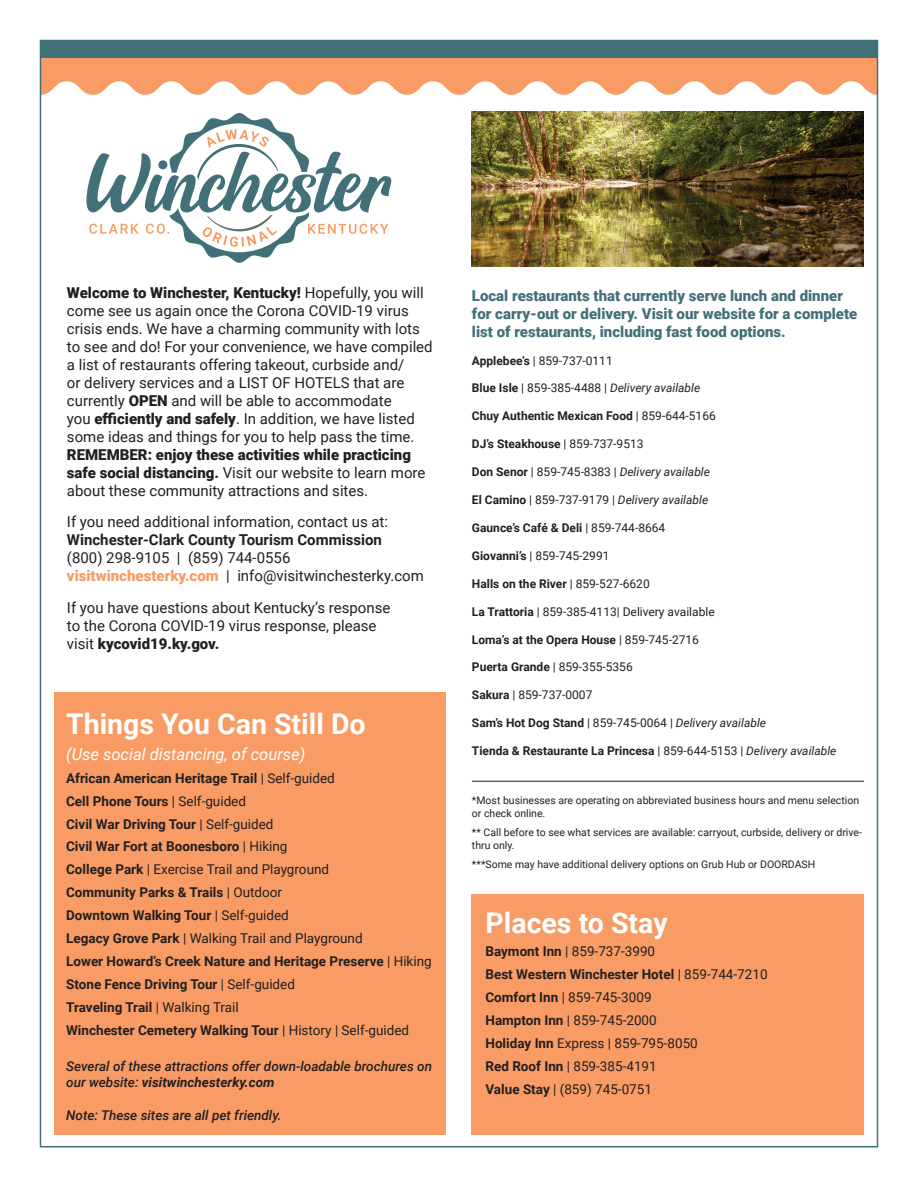
<style>
.page{position:relative;width:918px;height:1188px;background:#fff}
.page>*{position:absolute;margin:0;border:0;box-sizing:border-box;transform-origin:0 0}
.t1{font:700 28.5px "Roboto";color:#fff}
.t2{font:italic 16.5px "Roboto";color:#fff}
.t3{font:15px/18px "Roboto";color:#231f20}
.t4{font:900 15px/18px "Roboto";color:#427079}
.t5{font:900 15px/18px "Roboto";color:#231f20}
.t6{font:700 15px "Roboto";color:#231f20}
.t7{font:700 13.5px/23px "Roboto";color:#231f20}
.t8{font:13.5px/23px "Roboto";color:#231f20}
.t9{font:italic 500 13.5px/16.2px "Roboto";color:#231f20}
.t10{font:700 12px "Roboto";color:#231f20}
.t11{font:italic 12px "Roboto";color:#231f20}
.t12{font:12px "Roboto";color:#231f20}
.t13{font:10.5px/12.6px "Roboto";color:#231f20}
.s1{font-weight:900}
.s2{font-weight:400}
.s3{font-weight:900;color:#f89b64}
.s4{font-weight:700}
.s5{font-weight:700;font-style:normal}
.s6{font-style:normal}
.s7{font-weight:400;font-style:italic}
</style>
<div class="page">
<svg style="left:43px;top:58px;width:832px;height:37px"></svg>
<div style="left:40px;top:40px;width:838px;height:18px;background:#427079"></div>
<div style="left:54px;top:692px;width:392px;height:443px;background:#f89b64"></div>
<div style="left:472px;top:894px;width:392px;height:241px;background:#f89b64"></div>
<svg style="left:86px;top:113px;width:306px;height:150px"></svg>
<hr style="left:472px;top:781px;width:392px;height:1px;background:#231f20">
<img style="left:472px;top:111px;width:392px;height:156px">
<p class="t3" style="left:67px;top:283px;width:367px"><span class="s1">Welcome to Winchester, Kentucky!</span> Hopefully, you will come see us again once the Corona COVID-19 virus crisis ends. We have a charming community with lots to see and do! For your convenience, we have compiled a list of restaurants offering takeout, curbside and/<br>or delivery services and a LIST OF HOTELS that are currently <span class="s1">OPEN</span> and will be able to accommodate<br>you <span class="s1">efficiently and safely</span>. In addition, we have listed some ideas and things for you to help pass the time.</p>
<p class="t5" style="left:67px;top:445px;width:360px">REMEMBER: enjoy these activities while practicing safe social distancing. <span class="s2">Visit our website to learn more about these community attractions and sites.</span></p>
<p class="t3" style="left:67px;top:513px;width:323px">If you need additional information, contact us at:</p>
<p class="t6" style="left:67px;top:530px;width:317px">Winchester-Clark County Tourism Commission</p>
<p class="t3" style="left:67px;top:549px;width:358px">(800) 298-9105 | (859) 744-0556 <span class="s3">visitwinchesterky.com</span> | info@visitwinchesterky.com</p>
<p class="t3" style="left:67px;top:598px;width:325px">If you have questions about Kentucky’s response to the Corona COVID-19 virus response, please visit <span class="s1">kycovid19.ky.gov.</span></p>
<h1 class="t1" style="left:66px;top:704px;width:301px">Things You Can Still Do</h1>
<p class="t2" style="left:66px;top:742px;width:241px">(Use social distancing, of course)</p>
<p class="t7" style="left:66px;top:766px;width:367px">African American Heritage Trail <span class="s2">| Self-guided<br></span>Cell Phone Tours <span class="s2">| Self-guided<br></span>Civil War Driving Tour <span class="s2">| Self-guided<br></span>Civil War Fort at Boonesboro <span class="s2">| Hiking<br></span>College Park <span class="s2">| Exercise Trail and Playground<br></span>Community Parks &amp; Trails <span class="s2">| Outdoor<br></span>Downtown Walking Tour <span class="s2">| Self-guided<br></span>Legacy Grove Park <span class="s2">| Walking Trail and Playground<br></span>Lower Howard’s Creek Nature and Heritage Preserve <span class="s2">| Hiking </span>Stone Fence Driving Tour <span class="s2">| Self-guided<br></span>Traveling Trail <span class="s2">| Walking Trail<br></span>Winchester Cemetery Walking Tour <span class="s2">| History | Self-guided</span></p>
<p class="t9" style="left:66px;top:1058px;width:367px">Several of these attractions offer down-loadable brochures on our website: <span class="s4">visitwinchesterky.com</span></p>
<p class="t9" style="left:66px;top:1106px;width:217px">Note: These sites are all pet friendly.</p>
<p class="t4" style="left:472px;top:286px;width:387px">Local restaurants that currently serve lunch and dinner for carry-out or delivery. Visit our website for a complete list of restaurants, including fast food options.</p>
<p class="t12" style="left:472px;top:352px;width:142px"><span class="s4">Applebee’s</span> | 859-737-0111</p>
<p class="t11" style="left:472px;top:380px;width:230px"><span class="s5">Blue Isle</span> <span class="s6">| 859-385-4488 |</span> Delivery available</p>
<p class="t10" style="left:472px;top:408px;width:245px">Chuy Authentic Mexican Food <span class="s2">| 859-644-5166</span></p>
<p class="t10" style="left:472px;top:436px;width:173px">DJ’s Steakhouse <span class="s2">| 859-737-9513</span></p>
<p class="t11" style="left:472px;top:464px;width:240px"><span class="s5">Don Senor</span> <span class="s6">| 859-745-8383 |</span> Delivery available</p>
<p class="t11" style="left:472px;top:491px;width:238px"><span class="s5">El Camino</span> <span class="s6">| 859-737-9179 |</span> Delivery available</p>
<p class="t10" style="left:472px;top:519px;width:195px">Gaunce’s Café &amp; Deli <span class="s2">| 859-744-8664</span></p>
<p class="t12" style="left:472px;top:547px;width:139px"><span class="s4">Giovanni’s</span> | 859-745-2991</p>
<p class="t10" style="left:472px;top:575px;width:179px">Halls on the River <span class="s2">| 859-527-6620</span></p>
<p class="t12" style="left:472px;top:603px;width:244px"><span class="s4">La Trattoria</span> | 859-385-4113| Delivery available</p>
<p class="t10" style="left:472px;top:631px;width:229px">Loma’s at the Opera House <span class="s2">| 859-745-2716</span></p>
<p class="t12" style="left:472px;top:659px;width:162px"><span class="s4">Puerta Grande</span> | 859-355-5356</p>
<p class="t12" style="left:472px;top:687px;width:122px"><span class="s4">Sakura</span> | 859-737-0007</p>
<p class="t11" style="left:472px;top:715px;width:296px"><span class="s5">Sam’s Hot Dog Stand</span> <span class="s6">| 859-745-0064 |</span> Delivery available</p>
<p class="t10" style="left:472px;top:743px;width:366px">Tienda &amp; Restaurante La Princesa <span class="s2">| 859-644-5153 |</span> <span class="s7">Delivery available</span></p>
<p class="t13" style="left:472px;top:794px;width:389px">*Most businesses are operating on abbreviated business hours and menu selection or check online.</p>
<p class="t13" style="left:472px;top:826px;width:392px">** Call before to see what services are available: carryout, curbside, delivery or drive&shy;thru only.</p>
<p class="t13" style="left:472px;top:858px;width:345px">***Some may have additional delivery options on Grub Hub or DOORDASH</p>
<h1 class="t1" style="left:485px;top:903px;width:184px">Places to Stay</h1>
<p class="t8" style="left:485px;top:939px;width:284px"><span class="s4">Baymont Inn</span> | 859-737-3990<br><span class="s4">Best Western Winchester Hotel</span> | 859-744-7210<br><span class="s4">Comfort Inn</span> | 859-745-3009<br><span class="s4">Hampton Inn</span> | 859-745-2000<br><span class="s4">Holiday Inn</span> Express | 859-795-8050<br><span class="s4">Red Roof Inn</span> | 859-385-4191<br><span class="s4">Value Stay</span> | (859) 745-0751</p>
</div>
